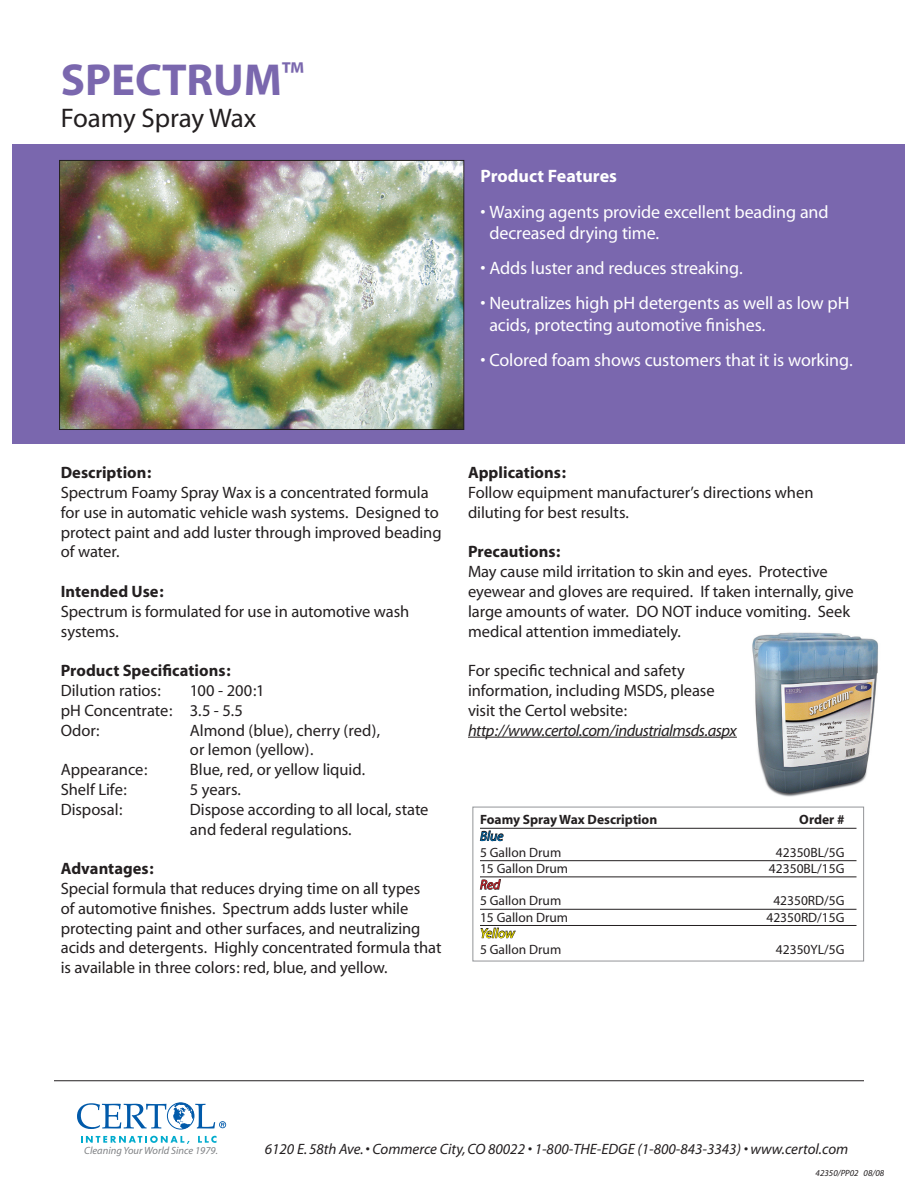
<style>
.page{position:relative;width:918px;height:1188px;background:#fff}
.page>*{position:absolute;margin:0;border:0;box-sizing:border-box;transform-origin:0 0}
.t1{font:700 45px "Myriad";color:#7a67ae}
.t2{font:27px "Myriad";letter-spacing:-.005em;color:#231f20}
.t3{font:18px/21.6px "Myriad";letter-spacing:-.005em;color:#fff}
.t4{font:700 18px "Myriad";color:#fff}
.t5{font:16.5px/19.8px "Myriad";letter-spacing:-.005em;color:#231f20}
.t6{font:700 16.5px "Myriad";color:#231f20}
.t7{font:italic 16.5px "Myriad";letter-spacing:-.03em;color:#231f20}
.t8{font:italic 15px "Myriad";color:#231f20}
.t9{font:13.5px "Myriad";color:#231f20}
.t10{font:700 13.5px "Myriad";color:#231f20}
.t11{font:italic 13.5px "Myriad";color:#fff101}
.t12{font:italic 13.5px "Myriad";color:#0065a4}
.t13{font:italic 13.5px "Myriad";color:#d1232a}
.t14{font:italic 10.5px "Myriad";color:#808285}
.t15{font:italic 9px "Myriad";color:#231f20}
</style>
<div class="page">
<div style="left:12px;top:144px;width:892px;height:300px;background:#7a67ae"></div>
<img style="left:61px;top:162px;width:401px;height:266px">
<div style="left:59px;top:160px;width:405px;height:270px;border:1px solid #231f20"></div>
<svg style="left:77px;top:1103px;width:90px;height:26px"></svg>
<svg style="left:81px;top:1136px;width:109px;height:8px"></svg>
<svg style="left:198px;top:1136px;width:18px;height:7px"></svg>
<div style="left:167px;top:1102px;width:27px;height:27px;border:1px solid #015aaa;border-radius:50%"></div>
<svg style="left:173px;top:1103px;width:53px;height:26px"></svg>
<hr style="left:54px;top:1080px;width:810px;height:1px;background:#231f20">
<hr style="left:468px;top:737px;width:269px;height:1px;background:#231f20">
<svg style="left:740px;top:806px;width:125px;height:3px"></svg>
<img style="left:752px;top:632px;width:126px;height:165px">
<hr style="left:480px;top:828px;width:376px;height:1px;background:#231f20">
<hr style="left:480px;top:860px;width:376px;height:1px;background:#231f20">
<hr style="left:480px;top:877px;width:376px;height:1px;background:#231f20">
<hr style="left:480px;top:909px;width:376px;height:1px;background:#231f20">
<hr style="left:480px;top:925px;width:376px;height:1px;background:#231f20">
<svg style="left:480px;top:830px;width:24px;height:11px"></svg>
<svg style="left:480px;top:879px;width:21px;height:11px"></svg>
<svg style="left:480px;top:927px;width:36px;height:12px"></svg>
<div style="left:472px;top:807px;width:392px;height:154px;border:1px solid #939598"></div>
<h1 class="t1" style="left:61px;top:56px;width:245px">SPECTRUM<sup>™</sup></h1>
<h2 class="t2" style="left:61px;top:104px;width:197px">Foamy Spray Wax</h2>
<p class="t4" style="left:480px;top:167px;width:138px">Product Features</p>
<p class="t3" style="left:489px;top:202px;width:341px;text-indent:-9px">• Waxing agents provide excellent beading and decreased drying time.</p>
<p class="t3" style="left:480px;top:258px;width:264px">• Adds luster and reduces streaking.</p>
<p class="t3" style="left:489px;top:293px;width:362px;text-indent:-9px">• Neutralizes high pH detergents as well as low pH acids, protecting automotive finishes.</p>
<p class="t3" style="left:480px;top:350px;width:374px">• Colored foam shows customers that it is working.</p>
<p class="t6" style="left:61px;top:464px;width:92px">Description:</p>
<p class="t5" style="left:61px;top:483px;width:382px">Spectrum Foamy Spray Wax is a concentrated formula for use in automatic vehicle wash systems. Designed to protect paint and add luster through improved beading of water.</p>
<p class="t6" style="left:61px;top:583px;width:104px">Intended Use:</p>
<p class="t5" style="left:61px;top:602px;width:350px">Spectrum is formulated for use in automotive wash systems.</p>
<p class="t6" style="left:61px;top:662px;width:171px">Product Specifications:</p>
<p class="t5" style="left:61px;top:681px;width:102px">Dilution ratios:</p>
<p class="t5" style="left:61px;top:681px;width:205px;text-indent:129px">100 - 200:1 pH Concentrate: 3.5 - 5.5<br>Odor:</p>
<p class="t5" style="left:190px;top:721px;width:192px">Almond (blue), cherry (red), or lemon (yellow).</p>
<p class="t5" style="left:61px;top:760px;width:88px">Appearance:</p>
<p class="t5" style="left:190px;top:760px;width:177px">Blue, red, or yellow liquid.</p>
<p class="t5" style="left:61px;top:780px;width:68px">Shelf Life:</p>
<p class="t5" style="left:190px;top:780px;width:53px">5 years.</p>
<p class="t5" style="left:61px;top:800px;width:63px">Disposal:</p>
<p class="t5" style="left:190px;top:800px;width:240px">Dispose according to all local, state and federal regulations.</p>
<p class="t6" style="left:61px;top:860px;width:95px">Advantages:</p>
<p class="t5" style="left:61px;top:879px;width:382px">Special formula that reduces drying time on all types<br>of automotive finishes. Spectrum adds luster while protecting paint and other surfaces, and neutralizing acids and detergents. Highly concentrated formula that is available in three colors: red, blue, and yellow.</p>
<p class="t6" style="left:468px;top:464px;width:100px">Applications:</p>
<p class="t5" style="left:468px;top:483px;width:347px">Follow equipment manufacturer’s directions when diluting for best results.</p>
<p class="t6" style="left:468px;top:543px;width:94px">Precautions:</p>
<p class="t5" style="left:468px;top:562px;width:387px">May cause mild irritation to skin and eyes. Protective eyewear and gloves are required. If taken internally, give large amounts of water. DO NOT induce vomiting. Seek medical attention immediately.</p>
<p class="t5" style="left:468px;top:661px;width:248px">For specific technical and safety information, including MSDS, please visit the Certol website:</p>
<p class="t7" style="left:468px;top:722px;width:270px">http://www.certol.com/industrialmsds.aspx</p>
<p class="t10" style="left:480px;top:813px;width:179px">Foamy Spray Wax Description</p>
<p class="t10" style="left:799px;top:813px;width:47px">Order #</p>
<p class="t12" style="left:480px;top:829px;width:25px">Blue</p>
<p class="t9" style="left:480px;top:845px;width:83px">5 Gallon Drum</p>
<p class="t9" style="left:776px;top:845px;width:70px">42350BL/5G</p>
<p class="t9" style="left:480px;top:862px;width:90px">15 Gallon Drum</p>
<p class="t9" style="left:769px;top:862px;width:77px">42350BL/15G</p>
<p class="t13" style="left:480px;top:878px;width:22px">Red</p>
<p class="t9" style="left:480px;top:894px;width:83px">5 Gallon Drum</p>
<p class="t9" style="left:773px;top:894px;width:73px">42350RD/5G</p>
<p class="t9" style="left:480px;top:910px;width:90px">15 Gallon Drum</p>
<p class="t9" style="left:766px;top:910px;width:80px">42350RD/15G</p>
<p class="t11" style="left:480px;top:926px;width:36px">Yellow</p>
<p class="t9" style="left:480px;top:943px;width:83px">5 Gallon Drum</p>
<p class="t9" style="left:776px;top:943px;width:70px">42350YL/5G</p>
<p class="t14" style="left:84px;top:1146px;width:135px">Cleaning Your World Since 1979.</p>
<p class="t8" style="left:265px;top:1142px;width:585px">6120 E. 58th Ave. • Commerce City, CO 80022 • 1-800-THE-EDGE (1-800-843-3343) • www.certol.com</p>
<p class="t15" style="left:816px;top:1168px;width:70px">42350/PP02 08/08</p>
</div>
